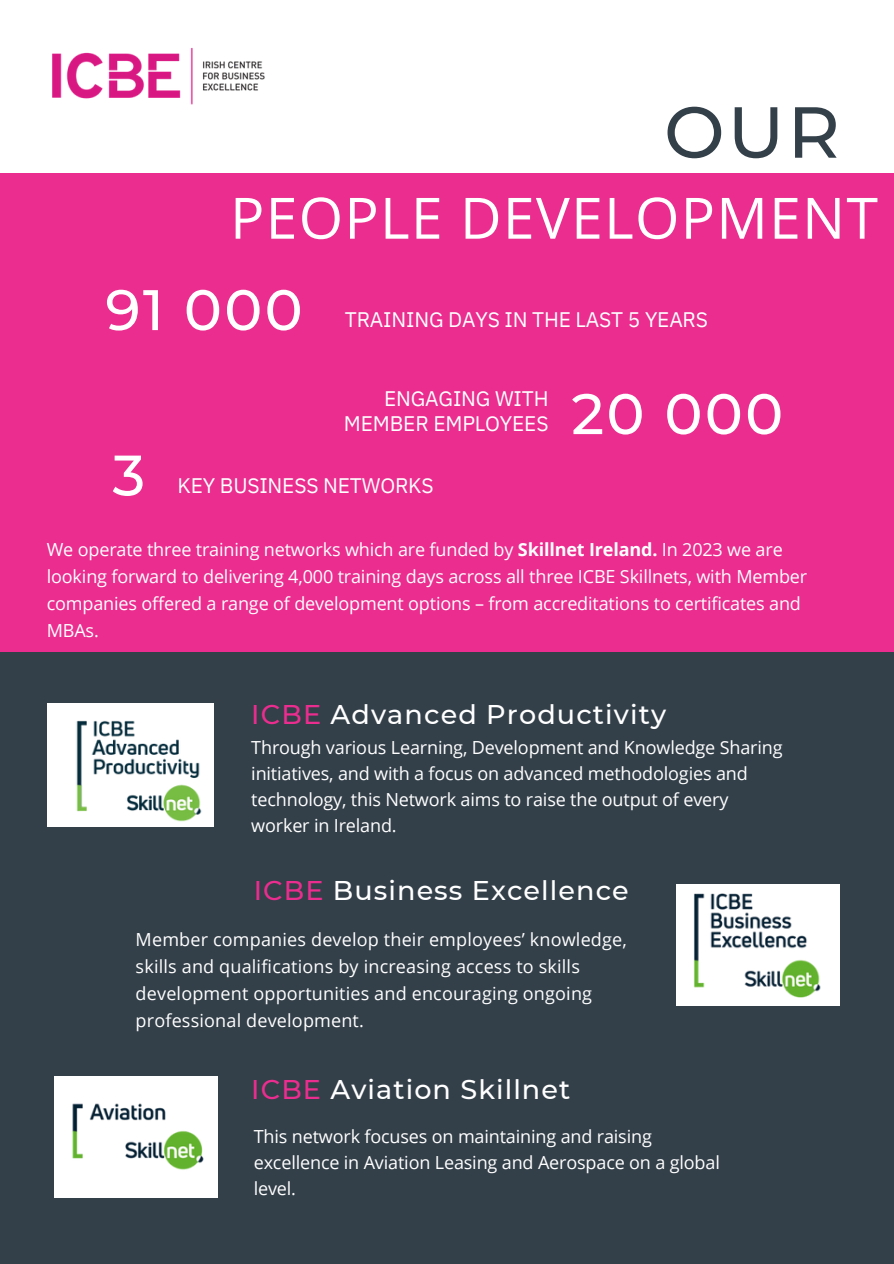
<style>
.page{position:relative;width:894px;height:1264px;background:#fff}
.page>*{position:absolute;margin:0;border:0;box-sizing:border-box;transform-origin:0 0}
.t1{font:500 72px "Montserrat";color:#333f49}
.t2{font:57px "Open Sans";letter-spacing:.02em;color:#fff}
.t3{font:500 57px "Montserrat";letter-spacing:.04em;color:#fff}
.t4{font:500 27px "Montserrat";letter-spacing:.04em;color:#fff}
.t5{font:21px/24.8px "IBM Plex Sans";letter-spacing:-.01em;color:#fff;text-align:right}
.t6{font:18px/26px "Open Sans";letter-spacing:-.01em;color:#fff}
.t7{font:18px/27px "Open Sans";letter-spacing:.01em;color:#fff}
.s1{font-weight:700}
.s2{color:#ea2d8e}
</style>
<div class="page">
<div style="left:0;top:173px;width:893px;height:485px;background:#ea2d8e"></div>
<img style="left:52px;top:48px;width:213px;height:57px">
<div style="left:0;top:653px;width:893px;height:610px;background:#333f49"></div>
<div style="left:47px;top:703px;width:166px;height:123px;background:#fff"></div>
<img style="left:76px;top:720px;width:126px;height:102px">
<div style="left:54px;top:1075px;width:163px;height:122px;background:#fff"></div>
<img style="left:72px;top:1103px;width:132px;height:67px">
<div style="left:676px;top:884px;width:163px;height:121px;background:#fff"></div>
<img style="left:694px;top:893px;width:127px;height:104px">
<h1 class="t1" style="left:664px;top:88px;width:177px">OUR</h1>
<h2 class="t2" style="left:230px;top:178px;width:649px">PEOPLE DEVELOPMENT</h2>
<h2 class="t3" style="left:105px;top:275px;width:199px">91 000</h2>
<p class="t5" style="left:345px;top:306px;width:364px">TRAINING DAYS IN THE LAST 5 YEARS</p>
<p class="t5" style="left:344px;top:386px;width:206px">ENGAGING WITH<br>MEMBER EMPLOYEES</p>
<h2 class="t3" style="left:571px;top:379px;width:213px">20 000</h2>
<h2 class="t3" style="left:112px;top:440px;width:34px">3</h2>
<p class="t5" style="left:177px;top:472px;width:257px">KEY BUSINESS NETWORKS</p>
<p class="t6" style="left:47px;top:535px;width:761px;line-height:27px">We operate three training networks which are funded by <span class="s1">Skillnet Ireland.</span> In 2023 we are looking forward to delivering 4,000 training days across all three ICBE Skillnets, with Member companies offered a range of development options – from accreditations to certificates and MBAs.</p>
<h3 class="t4" style="left:251px;top:697px;width:416px"><span class="s2">ICBE</span> Advanced Productivity</h3>
<p class="t6" style="left:251px;top:734px;width:532px">Through various Learning, Development and Knowledge Sharing initiatives, and with a focus on advanced methodologies and technology, this Network aims to raise the output of every worker in Ireland.</p>
<h3 class="t4" style="left:254px;top:874px;width:376px"><span class="s2">ICBE</span> Business Excellence</h3>
<p class="t7" style="left:136px;top:925px;width:492px">Member companies develop their employees’ knowledge, skills and qualifications by increasing access to skills development opportunities and encouraging ongoing professional development.</p>
<h3 class="t4" style="left:251px;top:1072px;width:320px"><span class="s2">ICBE</span> Aviation Skillnet</h3>
<p class="t6" style="left:254px;top:1123px;width:467px">This network focuses on maintaining and raising excellence in Aviation Leasing and Aerospace on a global level.</p>
</div>
